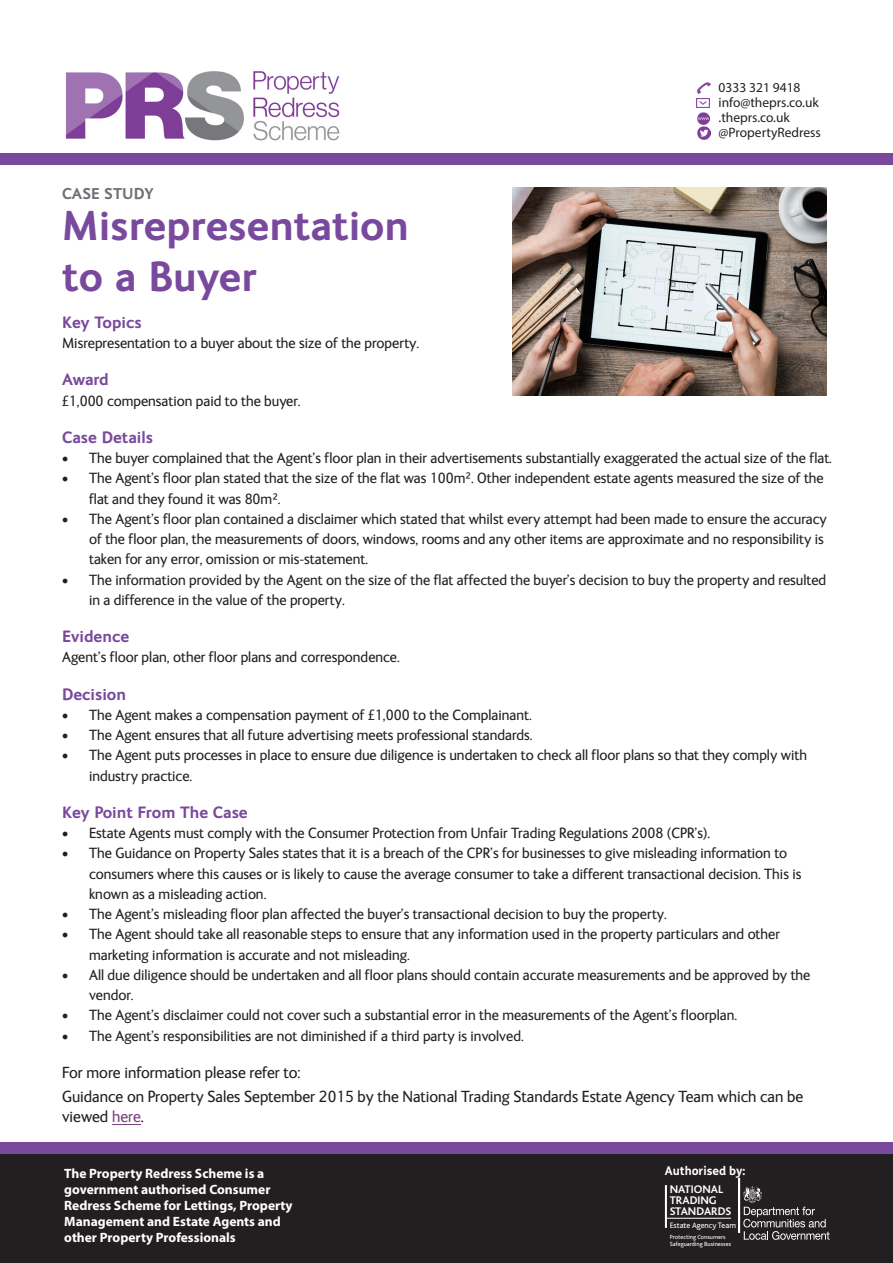
<style>
.page{position:relative;width:893px;height:1263px;background:#fff}
.page>*{position:absolute;margin:0;border:0;box-sizing:border-box;transform-origin:0 0}
.t1{font:700 42px "FS Ingrid";color:#79499d}
.t2{font:16.5px/20.2px "FS Ingrid";color:#231f20}
.t3{font:700 16.5px "FS Ingrid";color:#79499d}
.t4{font:700 15.75px "FS Ingrid";color:#6d7277}
.t5{font:15.15px/20.2px "FS Ingrid";color:#231f20}
.t6{font:13.65px/15px "Myriad Pro";color:#231f20}
.t7{font:700 13.5px/16.2px "Myriad Pro";color:#fff}
.t8{font:700 12px "FS Me";color:#fff}
.t9{font:700 11.55px/10.9px "Bliss";color:#fff}
.t10{font:8.25px "Bliss";color:#fff}
.t11{font:6.3px/6.8px "Bliss";color:#fff}
.s1{color:#79417d}
</style>
<div class="page">
<img style="left:66px;top:71px;width:274px;height:70px">
<div style="left:0;top:153px;width:893px;height:11px;background:#79499d"></div>
<svg style="left:696px;top:82px;width:14px;height:58px"></svg>
<div style="left:0;top:1154px;width:893px;height:109px;background:#231f20"></div>
<div style="left:0;top:1142px;width:893px;height:11px;background:#79499d"></div>
<svg style="left:743px;top:1186px;width:86px;height:54px"></svg>
<hr style="left:666px;top:1218px;width:65px;height:1px;background:#fff">
<hr style="left:665px;top:1185px;width:2px;height:43px;background:#fff">
<div style="left:738px;top:1178px;width:2px;height:55px;border:1px solid #fff"></div>
<img style="left:513px;top:187px;width:313px;height:208px">
<svg style="left:112px;top:1124px;width:29px;height:1px"></svg>
<p class="t6" style="left:719px;top:80px;width:83px">0333 321 9418</p>
<p class="t6" style="left:719px;top:95px;width:104px">info@theprs.co.uk .theprs.co.uk @PropertyRedress</p>
<p class="t4" style="left:62px;top:185px;width:93px">CASE STUDY</p>
<p class="t1" style="left:62px;top:202px;width:348px">Misrepresentation</p>
<p class="t1" style="left:62px;top:253px;width:196px">to a Buyer</p>
<p class="t3" style="left:62px;top:313px;width:81px">Key Topics</p>
<p class="t5" style="left:62px;top:333px;width:359px">Misrepresentation to a buyer about the size of the property.</p>
<p class="t3" style="left:62px;top:370px;width:48px">Award</p>
<p class="t5" style="left:62px;top:391px;width:240px">£1,000 compensation paid to the buyer.</p>
<p class="t3" style="left:62px;top:428px;width:93px">Case Details</p>
<p class="t5" style="left:62px;top:448px;width:771px">• The buyer complained that the Agent’s floor plan in their advertisements substantially exaggerated the actual size of the flat.</p>
<p class="t5" style="left:89px;top:468px;width:736px;text-indent:-27px">• The Agent’s floor plan stated that the size of the flat was 100m². Other independent estate agents measured the size of the flat and they found it was 80m².</p>
<p class="t5" style="left:89px;top:509px;width:739px;text-indent:-27px">• The Agent’s floor plan contained a disclaimer which stated that whilst every attempt had been made to ensure the accuracy of the floor plan, the measurements of doors, windows, rooms and any other items are approximate and no responsibility is taken for any error, omission or mis-statement.</p>
<p class="t5" style="left:89px;top:570px;width:739px;text-indent:-27px">• The information provided by the Agent on the size of the flat affected the buyer’s decision to buy the property and resulted in a difference in the value of the property.</p>
<p class="t3" style="left:62px;top:627px;width:69px">Evidence</p>
<p class="t5" style="left:62px;top:647px;width:339px">Agent’s floor plan, other floor plans and correspondence.</p>
<p class="t3" style="left:62px;top:685px;width:65px">Decision</p>
<p class="t5" style="left:62px;top:705px;width:471px">• The Agent makes a compensation payment of £1,000 to the Complainant.</p>
<p class="t5" style="left:62px;top:725px;width:472px">• The Agent ensures that all future advertising meets professional standards.</p>
<p class="t5" style="left:89px;top:745px;width:719px;text-indent:-27px">• The Agent puts processes in place to ensure due diligence is undertaken to check all floor plans so that they comply with industry practice.</p>
<p class="t3" style="left:62px;top:803px;width:187px">Key Point From The Case</p>
<p class="t5" style="left:62px;top:823px;width:650px">• Estate Agents must comply with the Consumer Protection from Unfair Trading Regulations 2008 (CPR’s).</p>
<p class="t5" style="left:89px;top:843px;width:714px;text-indent:-27px">• The Guidance on Property Sales states that it is a breach of the CPR’s for businesses to give misleading information to consumers where this causes or is likely to cause the average consumer to take a different transactional decision. This is known as a misleading action.</p>
<p class="t5" style="left:62px;top:904px;width:606px">• The Agent’s misleading floor plan affected the buyer’s transactional decision to buy the property.</p>
<p class="t5" style="left:89px;top:924px;width:692px;text-indent:-27px">• The Agent should take all reasonable steps to ensure that any information used in the property particulars and other marketing information is accurate and not misleading.</p>
<p class="t5" style="left:89px;top:965px;width:723px;text-indent:-27px">• All due diligence should be undertaken and all floor plans should contain accurate measurements and be approved by the vendor.</p>
<p class="t5" style="left:62px;top:1005px;width:677px">• The Agent’s disclaimer could not cover such a substantial error in the measurements of the Agent’s floorplan.</p>
<p class="t5" style="left:62px;top:1026px;width:463px">• The Agent’s responsibilities are not diminished if a third party is involved.</p>
<p class="t2" style="left:62px;top:1063px;width:240px">For more information please refer to:</p>
<p class="t2" style="left:62px;top:1087px;width:743px">Guidance on Property Sales September 2015 by the National Trading Standards Estate Agency Team which can be viewed <span class="s1">here</span>.</p>
<p class="t7" style="left:64px;top:1164px;width:230px">The Property Redress Scheme is a government authorised Consumer Redress Scheme for Lettings, Property Management and Estate Agents and other Property Professionals</p>
<p class="t8" style="left:665px;top:1161px;width:82px">Authorised by:</p>
<p class="t9" style="left:670px;top:1184px;width:63px">NATIONAL<br>TRADING<br>STANDARDS</p>
<p class="t10" style="left:670px;top:1221px;width:68px">Estate Agency Team</p>
<p class="t11" style="left:670px;top:1233px;width:63px">Protecting Consumers<br>Safeguarding Businesses</p>
</div>
